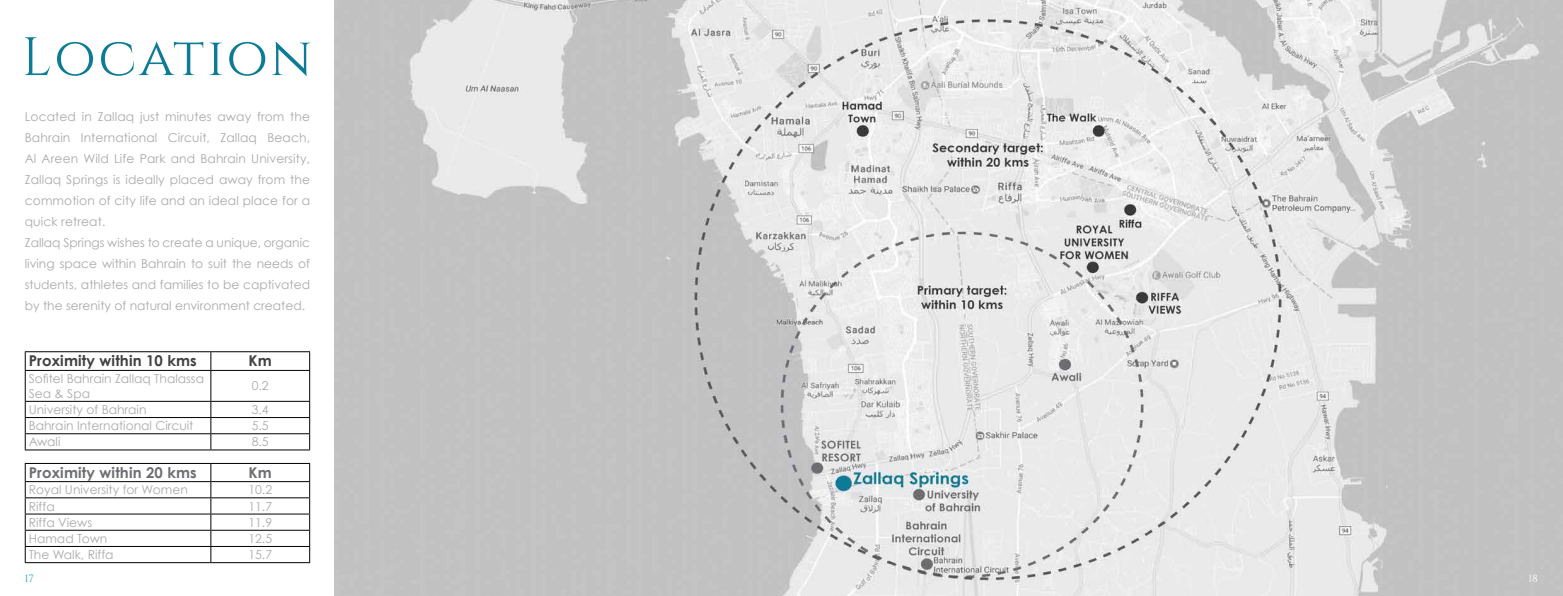
<style>
.page{position:relative;width:1563px;height:596px;background:#fff}
.page>*{position:absolute;margin:0;border:0;box-sizing:border-box;transform-origin:0 0}
.t1{font:700 14.88px "Century Gothic";letter-spacing:.01em;color:#414042}
.t2{font:700 14.88px "Century Gothic";letter-spacing:.01em;color:#6d6e72}
.t3{font:12.25px/21px "Century Gothic";color:#abaaaa}
.t4{font:10.5px "Cinzel";color:#069abc}
.t5{font:10.5px "Cinzel";color:#fff}
</style>
<div class="page">
<img style="left:335px;top:0;width:1228px;height:595px">
<svg style="left:25px;top:37px;width:285px;height:39px"></svg>
<hr style="left:25px;top:351px;width:186px;height:1px;background:#000">
<svg style="left:25px;top:352px;width:1px;height:18px"></svg>
<hr style="left:211px;top:351px;width:99px;height:1px;background:#000">
<svg style="left:210px;top:352px;width:1px;height:18px"></svg>
<svg style="left:309px;top:352px;width:1px;height:18px"></svg>
<hr style="left:210px;top:370px;width:1px;height:30px;background:#000">
<hr style="left:25px;top:400px;width:186px;height:1px;background:#000">
<hr style="left:211px;top:400px;width:99px;height:1px;background:#000">
<hr style="left:25px;top:417px;width:186px;height:1px;background:#000">
<hr style="left:211px;top:417px;width:99px;height:1px;background:#000">
<hr style="left:25px;top:433px;width:186px;height:1px;background:#000">
<hr style="left:211px;top:433px;width:99px;height:1px;background:#000">
<svg style="left:210px;top:401px;width:1px;height:48px"></svg>
<hr style="left:25px;top:370px;width:186px;height:1px;background:#000">
<hr style="left:25px;top:370px;width:1px;height:30px;background:#000">
<hr style="left:211px;top:370px;width:99px;height:1px;background:#000">
<hr style="left:309px;top:370px;width:1px;height:30px;background:#000">
<svg style="left:25px;top:401px;width:1px;height:48px"></svg>
<svg style="left:309px;top:401px;width:1px;height:48px"></svg>
<hr style="left:25px;top:449px;width:186px;height:1px;background:#000">
<hr style="left:211px;top:449px;width:99px;height:1px;background:#000">
<hr style="left:25px;top:462px;width:186px;height:1px;background:#000">
<hr style="left:211px;top:462px;width:99px;height:1px;background:#000">
<hr style="left:25px;top:481px;width:186px;height:1px;background:#000">
<hr style="left:211px;top:481px;width:99px;height:1px;background:#000">
<hr style="left:25px;top:497px;width:186px;height:1px;background:#000">
<hr style="left:211px;top:497px;width:99px;height:1px;background:#000">
<hr style="left:25px;top:513px;width:186px;height:1px;background:#000">
<hr style="left:211px;top:513px;width:99px;height:1px;background:#000">
<hr style="left:25px;top:529px;width:186px;height:1px;background:#000">
<hr style="left:211px;top:529px;width:99px;height:1px;background:#000">
<hr style="left:25px;top:545px;width:186px;height:1px;background:#000">
<svg style="left:25px;top:463px;width:1px;height:99px"></svg>
<hr style="left:211px;top:545px;width:99px;height:1px;background:#000">
<svg style="left:210px;top:463px;width:1px;height:99px"></svg>
<svg style="left:309px;top:463px;width:1px;height:99px"></svg>
<hr style="left:25px;top:562px;width:186px;height:1px;background:#000">
<hr style="left:211px;top:562px;width:99px;height:1px;background:#000">
<p class="t3" style="left:25px;top:106px;width:287px">Located in Zallaq just minutes away from the Bahrain International Circuit, Zallaq Beach, Al Areen Wild Life Park and Bahrain University, Zallaq Springs is ideally placed away from the commotion of city life and an ideal place for a quick retreat.<br>Zallaq Springs wishes to create a unique, organic living space within Bahrain to suit the needs of students, athletes and families to be captivated by the serenity of natural environment created.</p>
<p class="t1" style="left:29px;top:351px;width:170px">Proximity within 10 kms</p>
<p class="t1" style="left:249px;top:351px;width:25px">Km</p>
<p class="t3" style="left:29px;top:370px;width:177px;line-height:14.7px">Sofitel Bahrain Zallaq Thalassa<br>Sea &amp; Spa</p>
<p class="t3" style="left:252px;top:375px;width:18px">0.2</p>
<p class="t3" style="left:29px;top:398px;width:119px">University of Bahrain</p>
<p class="t3" style="left:252px;top:398px;width:18px">3.4</p>
<p class="t3" style="left:29px;top:414px;width:166px">Bahrain International Circuit</p>
<p class="t3" style="left:252px;top:414px;width:18px">5.5</p>
<p class="t3" style="left:29px;top:431px;width:33px">Awali</p>
<p class="t3" style="left:252px;top:431px;width:18px">8.5</p>
<p class="t2" style="left:29px;top:463px;width:170px">Proximity within 20 kms</p>
<p class="t2" style="left:249px;top:463px;width:25px">Km</p>
<p class="t3" style="left:29px;top:478px;width:161px">Royal University for Women</p>
<p class="t3" style="left:248px;top:478px;width:25px">10.2</p>
<p class="t3" style="left:29px;top:495px;width:27px">Riffa</p>
<p class="t3" style="left:248px;top:495px;width:25px">11.7</p>
<p class="t3" style="left:29px;top:511px;width:65px">Riffa Views</p>
<p class="t3" style="left:248px;top:511px;width:25px">11.9</p>
<p class="t3" style="left:29px;top:527px;width:80px">Hamad Town</p>
<p class="t3" style="left:248px;top:527px;width:25px">12.5</p>
<p class="t3" style="left:29px;top:543px;width:86px">The Walk, Riffa</p>
<p class="t3" style="left:248px;top:543px;width:25px">15.7</p>
<p class="t4" style="left:25px;top:571px;width:10px">17</p>
<p class="t5" style="left:1528px;top:571px;width:11px">18</p>
</div>
